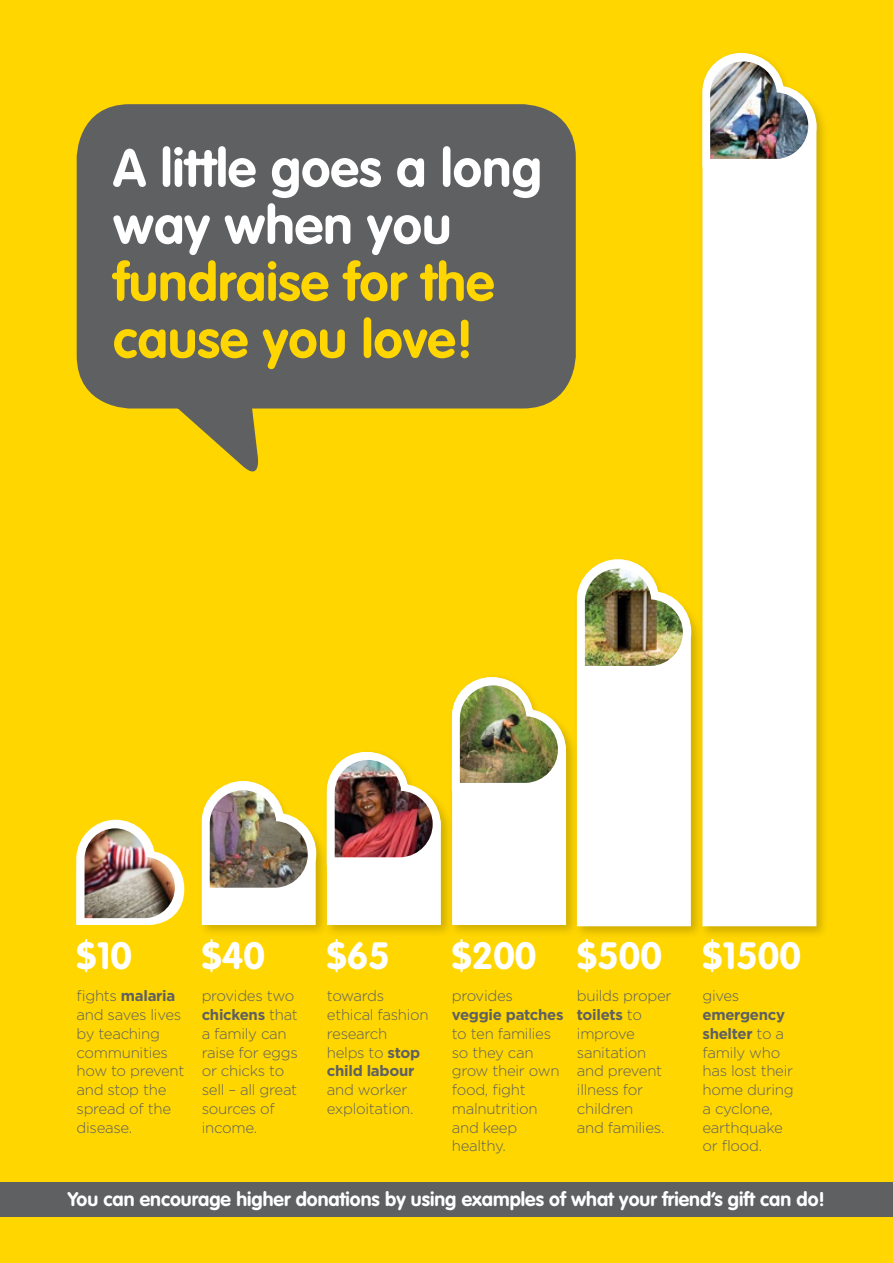
<style>
.page{position:relative;width:893px;height:1263px;background:#ffd600}
.page>*{position:absolute;margin:0;border:0;box-sizing:border-box;transform-origin:0 0}
.t1{font:700 52.5px/57px "VAG Rounded";letter-spacing:.005em;color:#ffd600}
.t2{font:700 52.5px/57px "VAG Rounded";letter-spacing:.005em;color:#fff}
.t3{font:700 37.5px "VAG Rounded";color:#fff}
.t4{font:700 19.5px "VAG Rounded";color:#fff}
.t5{font:300 15px/18.8px "Gotham";letter-spacing:-.02em;color:#5f6062}
.t6{font:700 15px "Gotham";letter-spacing:-.02em;color:#5f6062}
.s1{font-weight:700}
</style>
<div class="page">
<div style="left:77px;top:104px;width:499px;height:304px;background:#5f6062;border-radius:53px"></div>
<svg style="left:125px;top:408px;width:136px;height:64px"></svg>
<div style="left:0;top:1182px;width:893px;height:34px;background:#5f6062"></div>
<svg style="left:70px;top:819px;width:121px;height:398px"></svg>
<div style="left:698px;top:48px;width:131px;height:890px;background:#000;opacity:.2"></div>
<div style="left:702px;top:499px;width:114px;height:427px;background:#fff"></div>
<svg style="left:698px;top:48px;width:125px;height:451px;background:#fdf7da"></svg>
<img style="left:710px;top:62px;width:98px;height:97px">
<div style="left:573px;top:556px;width:130px;height:383px;background:#f7ce00"></div>
<svg style="left:576px;top:559px;width:121px;height:373px;background:#fcf7df"></svg>
<img style="left:585px;top:568px;width:98px;height:98px">
<div style="left:448px;top:673px;width:130px;height:264px;background:#000;opacity:.2"></div>
<svg style="left:448px;top:673px;width:124px;height:264px"></svg>
<div style="left:452px;top:677px;width:114px;height:248px;background:#fff"></div>
<img style="left:460px;top:685px;width:98px;height:98px">
<div style="left:323px;top:747px;width:130px;height:191px;background:#000;opacity:.2"></div>
<svg style="left:328px;top:752px;width:119px;height:179px;background:#faf0c0"></svg>
<img style="left:335px;top:760px;width:98px;height:97px">
<div style="left:198px;top:778px;width:130px;height:159px;background:#000;opacity:.2"></div>
<svg style="left:196px;top:778px;width:127px;height:439px"></svg>
<img style="left:210px;top:790px;width:98px;height:98px">
<img style="left:85px;top:828px;width:90px;height:90px">
<h1 class="t2" style="left:113px;top:142px;width:430px">A little goes a long way when you</h1>
<h1 class="t1" style="left:113px;top:256px;width:383px">fundraise for the cause you love!</h1>
<h2 class="t3" style="left:77px;top:934px;width:57px">$10</h2>
<h2 class="t3" style="left:202px;top:934px;width:65px">$40</h2>
<h2 class="t3" style="left:327px;top:934px;width:65px">$65</h2>
<h2 class="t3" style="left:452px;top:934px;width:351px">$200 $500 $1500</h2>
<p class="t5" style="left:77px;top:987px;width:109px">fights <span class="s1">malaria </span>and saves lives by teaching communities how to prevent and stop the spread of the disease.</p>
<p class="t5" style="left:202px;top:987px;width:98px">provides two <span class="s1">chickens</span> that a family can raise for eggs or chicks to sell – all great sources of income.</p>
<p class="t5" style="left:327px;top:987px;width:103px">towards ethical fashion research helps to <span class="s1">stop child labour</span></p>
<p class="t5" style="left:452px;top:987px;width:63px">provides</p>
<p class="t6" style="left:452px;top:1006px;width:113px">veggie patches</p>
<p class="t5" style="left:452px;top:1024px;width:109px">to ten families so they can grow their own food, fight malnutrition and keep healthy.</p>
<p class="t5" style="left:577px;top:987px;width:96px">builds proper <span class="s1">toilets</span> to improve sanitation and prevent illness for children<br>and families.</p>
<p class="t5" style="left:702px;top:987px;width:38px">gives</p>
<p class="t5" style="left:702px;top:1005px;width:93px"><span class="s1">emergency shelter</span> to a family who has lost their home during a cyclone, earthquake or flood.</p>
<h3 class="t4" style="left:68px;top:1187px;width:759px">You can encourage higher donations by using examples of what your friend’s gift can do!</h3>
<p class="t5" style="left:327px;top:1080px;width:88px">and worker exploitation.</p>
</div>
